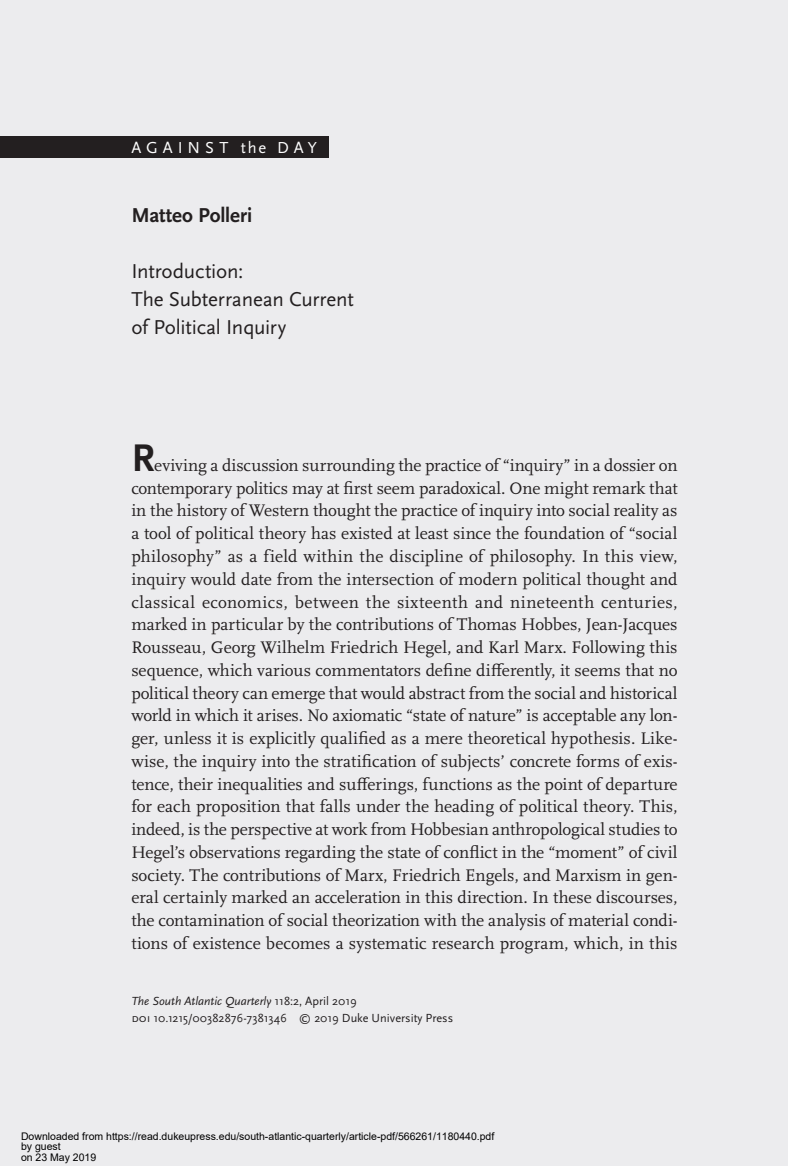
<style>
.page{position:relative;width:788px;height:1166px;background:#fff}
.page>*{position:absolute;margin:0;border:0;box-sizing:border-box;transform-origin:0 0}
.t1{font:700 40.25px "Scala Sans Pro";color:#231f20}
.t2{font:21px/28px "Scala Sans Pro";letter-spacing:-.01em;color:#231f20}
.t3{font:700 21px "Scala Sans Pro";letter-spacing:-.005em;color:#231f20}
.t4{font:17.5px/22.8px "Scala Pro";letter-spacing:.005em;color:#231f20;text-align:justify}
.t5{font:16.62px "Scala Sans Pro";letter-spacing:.29em;color:#fff}
.t6{font:12.25px/17.5px "Scala Sans Pro";color:#231f20}
.t7{font:10.5px/10.5px "Arial";color:#000}
.s1{font-style:italic}
</style>
<div class="page">
<div style="left:772px;top:0;width:16px;height:1166px;background:#ececee"></div>
<div style="left:0;top:0;width:772px;height:1166px;background:#ececee"></div>
<div style="left:0;top:136px;width:328px;height:22px;background:#231f20"></div>
<p class="t5" style="left:131px;top:138px;width:187px">AGAINST the DAY</p>
<p class="t3" style="left:131px;top:203px;width:122px">Matteo Polleri</p>
<p class="t2" style="left:131px;top:258px;width:224px">Introduction:<br>The Subterranean Current of Political Inquiry</p>
<h1 class="t1" style="left:131px;top:435px;width:25px">R</h1>
<p class="t4" style="left:131px;top:454px;width:548px;text-indent:23px">eviving a discussion surrounding the practice of “inquiry” in a dossier on contemporary politics may at first seem paradoxical. One might remark that in the history of Western thought the practice of inquiry into social reality as a tool of political theory has existed at least since the foundation of “social philosophy” as a field within the discipline of philosophy. In this view, inquiry would date from the intersection of modern political thought and classical economics, between the sixteenth and nineteenth centuries, marked in particular by the contributions of Thomas Hobbes, Jean-Jacques Rousseau, Georg Wilhelm Friedrich Hegel, and Karl Marx. Following this sequence, which various commentators define differently, it seems that no political theory can emerge that would abstract from the social and historical world in which it arises. No axiomatic “state of nature” is acceptable any lon&shy;ger, unless it is explicitly qualified as a mere theoretical hypothesis. Like&shy;wise, the inquiry into the stratification of subjects’ concrete forms of exis&shy;tence, their inequalities and sufferings, functions as the point of departure for each proposition that falls under the heading of political theory. This, indeed, is the perspective at work from Hobbesian anthropological studies to Hegel’s observations regarding the state of conflict in the “moment” of civil society. The contributions of Marx, Friedrich Engels, and Marxism in gen&shy;eral certainly marked an acceleration in this direction. In these discourses, the contamination of social theorization with the analysis of material condi&shy;tions of existence becomes a systematic research program, which, in this</p>
<p class="t6" style="left:131px;top:992px;width:323px"><span class="s1">The South Atlantic Quarterly</span> 118:2, April 2019<br>doi 10.1215/00382876-7381346 © 2019 Duke University Press</p>
<p class="t7" style="left:21px;top:1131px;width:475px">Downloaded from https://read.dukeupress.edu/south-atlantic-quarterly/article-pdf/566261/1180440.pdf by guest<br>on 23 May 2019</p>
</div>
